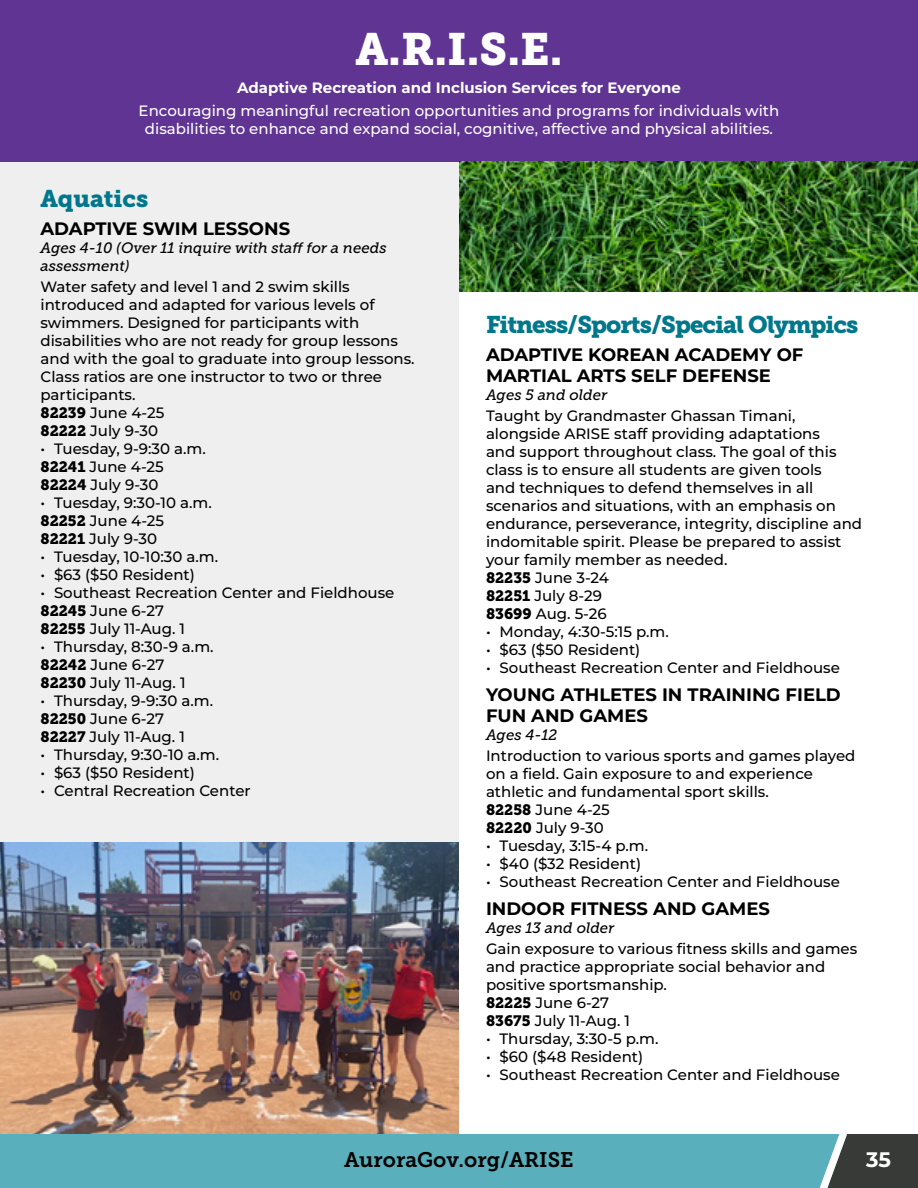
<style>
.page{position:relative;width:918px;height:1188px;background:#fff}
.page>*{position:absolute;margin:0;border:0;box-sizing:border-box;transform-origin:0 0}
.Header_Style_-_H1__White{font:45px "Museo Slab 900";color:#fff}
.Section_Title_-_Teal{font:24px "Museo Slab 900";letter-spacing:-.04em;color:#00778b}
.Section_Title_-_Teal-2{font:24px "Museo Slab 900";color:#00778b}
.Header_Style_-_H2__Black{font:21px "Museo Slab 700";color:#000}
.t1{font:700 21px "Montserrat";color:#fff}
.Class_Title__Black{font:700 18px/21.6px "Montserrat";color:#000}
.Paragraph_Style_-_P1__Black{font:500 15px/18px "Montserrat";color:#000}
.Bullet_Points{font:500 15px "Montserrat";color:#000}
.Paragraph_Style_-_P1__Black-2{font:500 15px/18px "Montserrat";color:#fff;text-align:center}
.Age__Black__Italic{font:italic 15px/18px "Museo Slab 500";color:#000}
.Paragraph_Style_-_P1__Black-3{font:700 15px "Montserrat";color:#fff}
.s1{font-family:"Museo Slab 900";font-weight:400}
</style>
<div class="page">
<div style="left:0;top:1134px;width:918px;height:54px;background:#5aafbc"></div>
<svg style="left:820px;top:1134px;width:98px;height:54px;background:#4a5553"></svg>
<div style="left:0;top:162px;width:459px;height:680px;background:#f0efef"></div>
<div style="left:0;top:0;width:918px;height:162px;background:#603493"></div>
<img style="left:459px;top:162px;width:459px;height:130px">
<img style="left:0;top:842px;width:459px;height:292px">
<h1 class="Header_Style_-_H1__White" style="left:355px;top:23px;width:209px">A.R.I.S.E.</h1>
<p class="Paragraph_Style_-_P1__Black-3" style="left:237px;top:78px;width:445px">Adaptive Recreation and Inclusion Services for Everyone</p>
<p class="Paragraph_Style_-_P1__Black-2" style="left:139px;top:101px;width:642px">Encouraging meaningful recreation opportunities and programs for individuals with disabilities to enhance and expand social, cognitive, affective and physical abilities.</p>
<h3 class="Section_Title_-_Teal-2" style="left:40px;top:185px;width:109px">Aquatics</h3>
<p class="Class_Title__Black" style="left:40px;top:217px;width:251px">ADAPTIVE SWIM LESSONS</p>
<p class="Age__Black__Italic" style="left:40px;top:239px;width:348px">Ages 4-10 (Over 11 inquire with staff for a needs assessment)</p>
<p class="Paragraph_Style_-_P1__Black" style="left:40px;top:277px;width:376px">Water safety and level 1 and 2 swim skills introduced and adapted for various levels of swimmers. Designed for participants with disabilities who are not ready for group lessons and with the goal to graduate into group lessons.<br>Class ratios are one instructor to two or three participants.</p>
<p class="Paragraph_Style_-_P1__Black" style="left:40px;top:403px;width:125px"><span class="s1">82239</span> June 4-25</p>
<p class="Paragraph_Style_-_P1__Black" style="left:40px;top:421px;width:119px"><span class="s1">82222</span> July 9-30</p>
<p class="Bullet_Points" style="left:40px;top:438px;width:167px">• Tuesday, 9-9:30 a.m.</p>
<p class="Paragraph_Style_-_P1__Black" style="left:40px;top:457px;width:125px"><span class="s1">82241</span> June 4-25</p>
<p class="Paragraph_Style_-_P1__Black" style="left:40px;top:475px;width:119px"><span class="s1">82224</span> July 9-30</p>
<p class="Bullet_Points" style="left:40px;top:492px;width:173px">• Tuesday, 9:30-10 a.m.</p>
<p class="Paragraph_Style_-_P1__Black" style="left:40px;top:511px;width:125px"><span class="s1">82252</span> June 4-25</p>
<p class="Paragraph_Style_-_P1__Black" style="left:40px;top:529px;width:118px"><span class="s1">82221</span> July 9-30</p>
<p class="Bullet_Points" style="left:40px;top:546px;width:179px">• Tuesday, 10-10:30 a.m.</p>
<p class="Bullet_Points" style="left:40px;top:564px;width:156px">• $63 ($50 Resident)</p>
<p class="Bullet_Points" style="left:40px;top:582px;width:355px">• Southeast Recreation Center and Fieldhouse</p>
<p class="Paragraph_Style_-_P1__Black" style="left:40px;top:601px;width:125px"><span class="s1">82245</span> June 6-27</p>
<p class="Paragraph_Style_-_P1__Black" style="left:40px;top:619px;width:146px"><span class="s1">82255</span> July 11-Aug. 1</p>
<p class="Bullet_Points" style="left:40px;top:636px;width:175px">• Thursday, 8:30-9 a.m.</p>
<p class="Paragraph_Style_-_P1__Black" style="left:40px;top:655px;width:125px"><span class="s1">82242</span> June 6-27</p>
<p class="Paragraph_Style_-_P1__Black" style="left:40px;top:673px;width:147px"><span class="s1">82230</span> July 11-Aug. 1</p>
<p class="Bullet_Points" style="left:40px;top:690px;width:174px">• Thursday, 9-9:30 a.m.</p>
<p class="Paragraph_Style_-_P1__Black" style="left:40px;top:709px;width:125px"><span class="s1">82250</span> June 6-27</p>
<p class="Paragraph_Style_-_P1__Black" style="left:40px;top:727px;width:146px"><span class="s1">82227</span> July 11-Aug. 1</p>
<p class="Bullet_Points" style="left:40px;top:744px;width:180px">• Thursday, 9:30-10 a.m.</p>
<p class="Bullet_Points" style="left:40px;top:762px;width:156px">• $63 ($50 Resident)</p>
<p class="Bullet_Points" style="left:40px;top:780px;width:212px">• Central Recreation Center</p>
<h3 class="Section_Title_-_Teal" style="left:486px;top:311px;width:374px">Fitness/Sports/Special Olympics</h3>
<p class="Class_Title__Black" style="left:486px;top:343px;width:319px">ADAPTIVE KOREAN ACADEMY OF<br>MARTIAL ARTS SELF DEFENSE</p>
<p class="Age__Black__Italic" style="left:486px;top:386px;width:123px">Ages 5 and older</p>
<p class="Paragraph_Style_-_P1__Black" style="left:486px;top:406px;width:378px">Taught by Grandmaster Ghassan Timani, alongside ARISE staff providing adaptations<br>and support throughout class. The goal of this class is to ensure all students are given tools<br>and techniques to defend themselves in all scenarios and situations, with an emphasis on endurance, perseverance, integrity, discipline and indomitable spirit. Please be prepared to assist your family member as needed.</p>
<p class="Paragraph_Style_-_P1__Black" style="left:486px;top:568px;width:124px"><span class="s1">82235</span> June 3-24</p>
<p class="Paragraph_Style_-_P1__Black" style="left:486px;top:586px;width:118px"><span class="s1">82251</span> July 8-29</p>
<p class="Paragraph_Style_-_P1__Black" style="left:486px;top:604px;width:122px"><span class="s1">83699</span> Aug. 5-26</p>
<p class="Bullet_Points" style="left:486px;top:622px;width:184px">• Monday, 4:30-5:15 p.m.</p>
<p class="Bullet_Points" style="left:486px;top:640px;width:156px">• $63 ($50 Resident)</p>
<p class="Bullet_Points" style="left:486px;top:658px;width:355px">• Southeast Recreation Center and Fieldhouse</p>
<p class="Class_Title__Black" style="left:486px;top:683px;width:356px">YOUNG ATHLETES IN TRAINING FIELD<br>FUN AND GAMES</p>
<p class="Age__Black__Italic" style="left:486px;top:726px;width:73px">Ages 4-12</p>
<p class="Paragraph_Style_-_P1__Black" style="left:486px;top:747px;width:371px">Introduction to various sports and games played on a field. Gain exposure to and experience athletic and fundamental sport skills.</p>
<p class="Paragraph_Style_-_P1__Black" style="left:486px;top:801px;width:125px"><span class="s1">82258</span> June 4-25</p>
<p class="Paragraph_Style_-_P1__Black" style="left:486px;top:819px;width:119px"><span class="s1">82220</span> July 9-30</p>
<p class="Bullet_Points" style="left:486px;top:836px;width:164px">• Tuesday, 3:15-4 p.m.</p>
<p class="Bullet_Points" style="left:486px;top:854px;width:157px">• $40 ($32 Resident)</p>
<p class="Bullet_Points" style="left:486px;top:872px;width:355px">• Southeast Recreation Center and Fieldhouse</p>
<p class="Class_Title__Black" style="left:486px;top:897px;width:285px">INDOOR FITNESS AND GAMES</p>
<p class="Age__Black__Italic" style="left:486px;top:919px;width:130px">Ages 13 and older</p>
<p class="Paragraph_Style_-_P1__Black" style="left:486px;top:939px;width:373px">Gain exposure to various fitness skills and games and practice appropriate social behavior and positive sportsmanship.</p>
<p class="Paragraph_Style_-_P1__Black" style="left:486px;top:993px;width:125px"><span class="s1">82225</span> June 6-27</p>
<p class="Paragraph_Style_-_P1__Black" style="left:486px;top:1011px;width:146px"><span class="s1">83675</span> July 11-Aug. 1</p>
<p class="Bullet_Points" style="left:486px;top:1029px;width:174px">• Thursday, 3:30-5 p.m.</p>
<p class="Bullet_Points" style="left:486px;top:1047px;width:159px">• $60 ($48 Resident)</p>
<p class="Bullet_Points" style="left:486px;top:1065px;width:355px">• Southeast Recreation Center and Fieldhouse</p>
<h2 class="Header_Style_-_H2__Black" style="left:344px;top:1148px;width:231px">AuroraGov.org/ARISE</h2>
<h3 class="t1" style="left:866px;top:1146px;width:26px">35</h3>
</div>
